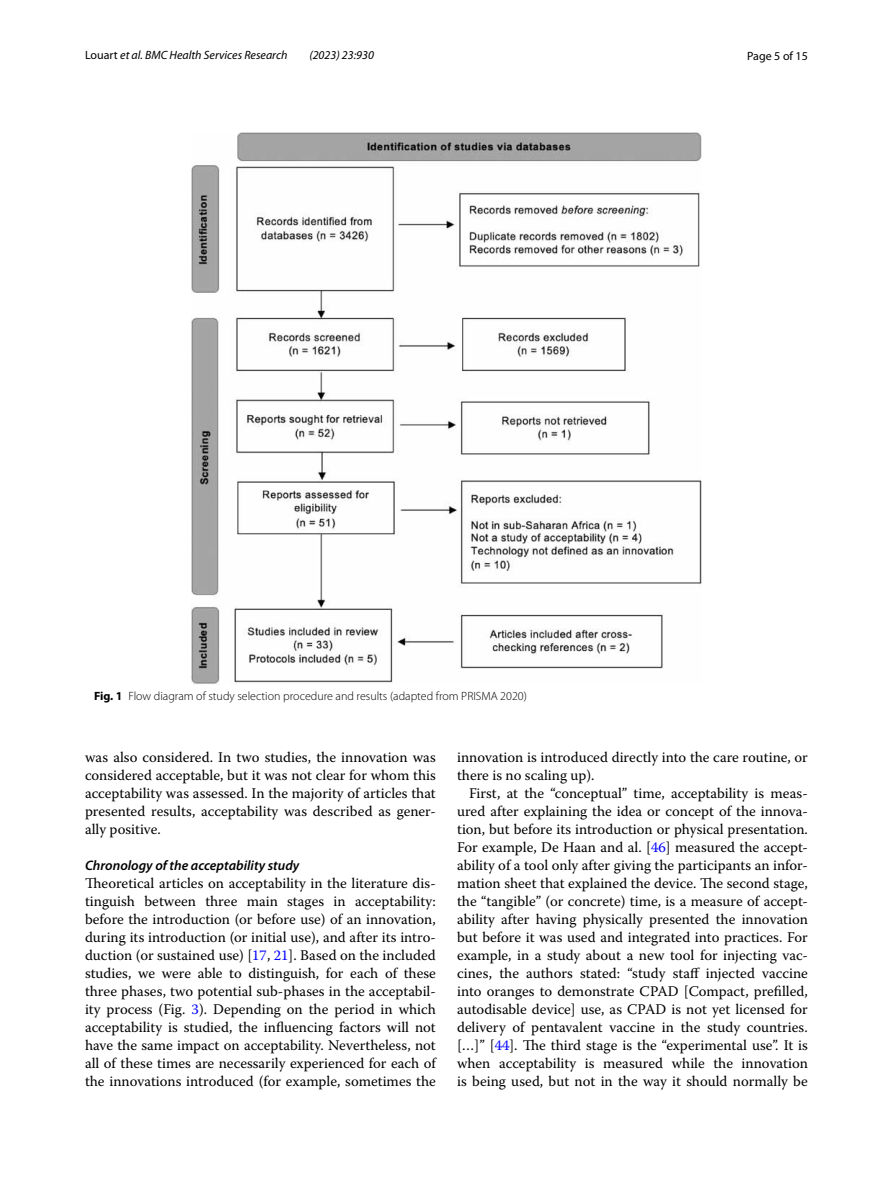
<style>
.page{position:relative;width:893px;height:1187px;background:#fff}
.page>*{position:absolute;margin:0;border:0;box-sizing:border-box;transform-origin:0 0}
.t1{font:14.7px/18px "Warnock Pro";color:#000;text-align:justify}
.t2{font:italic 600 13.8px "Myriad Pro";color:#000}
.t3{font:300 12px "Myriad Pro";color:#000}
.t4{font:italic 12px "Myriad Pro";color:#000}
.t5{font:12px "Myriad Pro";color:#000}
.s1{font-style:normal}
.s2{font-weight:700}
.s3{color:#00f}
</style>
<div class="page">
<img style="left:191px;top:133px;width:511px;height:551px">
<p class="t4" style="left:85px;top:48px;width:204px"><span class="s1">Louart</span> et al. BMC Health Services Research</p>
<p class="t4" style="left:309px;top:48px;width:66px">(2023) 23:930</p>
<p class="t5" style="left:747px;top:48px;width:62px">Page 5 of 15</p>
<p class="t3" style="left:94px;top:689px;width:434px"><span class="s2">Fig. 1</span> Flow diagram of study selection procedure and results (adapted from PRISMA 2020)</p>
<p class="t1" style="left:85px;top:747px;width:352px">was also considered. In two studies, the innovation was considered acceptable, but it was not clear for whom this acceptability was assessed. In the majority of articles that presented results, acceptability was described as gener&shy;ally positive.</p>
<p class="t2" style="left:85px;top:856px;width:216px">Chronology of the acceptability study</p>
<p class="t1" style="left:85px;top:873px;width:352px">Theoretical articles on acceptability in the literature dis&shy;tinguish between three main stages in acceptability: before the introduction (or before use) of an innovation, during its introduction (or initial use), and after its intro&shy;duction (or sustained use) [<span class="s3">17</span>, <span class="s3">21</span>]. Based on the included studies, we were able to distinguish, for each of these three phases, two potential sub-phases in the acceptabil&shy;ity process (Fig. <span class="s3">3</span>). Depending on the period in which acceptability is studied, the influencing factors will not have the same impact on acceptability. Nevertheless, not all of these times are necessarily experienced for each of the innovations introduced (for example, sometimes the</p>
<p class="t1" style="left:457px;top:747px;width:352px">innovation is introduced directly into the care routine, or there is no scaling up).</p>
<p class="t1" style="left:457px;top:783px;width:352px;text-indent:12px">First, at the “conceptual” time, acceptability is meas&shy;ured after explaining the idea or concept of the innova&shy;tion, but before its introduction or physical presentation.<br>For example, De Haan and al. [<span class="s3">46</span>] measured the accept&shy;ability of a tool only after giving the participants an infor&shy;mation sheet that explained the device. The second stage, the “tangible” (or concrete) time, is a measure of accept&shy;ability after having physically presented the innovation but before it was used and integrated into practices. For example, in a study about a new tool for injecting vac&shy;cines, the authors stated: “study staff injected vaccine into oranges to demonstrate CPAD [Compact, prefilled, autodisable device] use, as CPAD is not yet licensed for delivery of pentavalent vaccine in the study countries. […]” [<span class="s3">44</span>]. The third stage is the “experimental use”. It is when acceptability is measured while the innovation is being used, but not in the way it should normally be</p>
</div>
